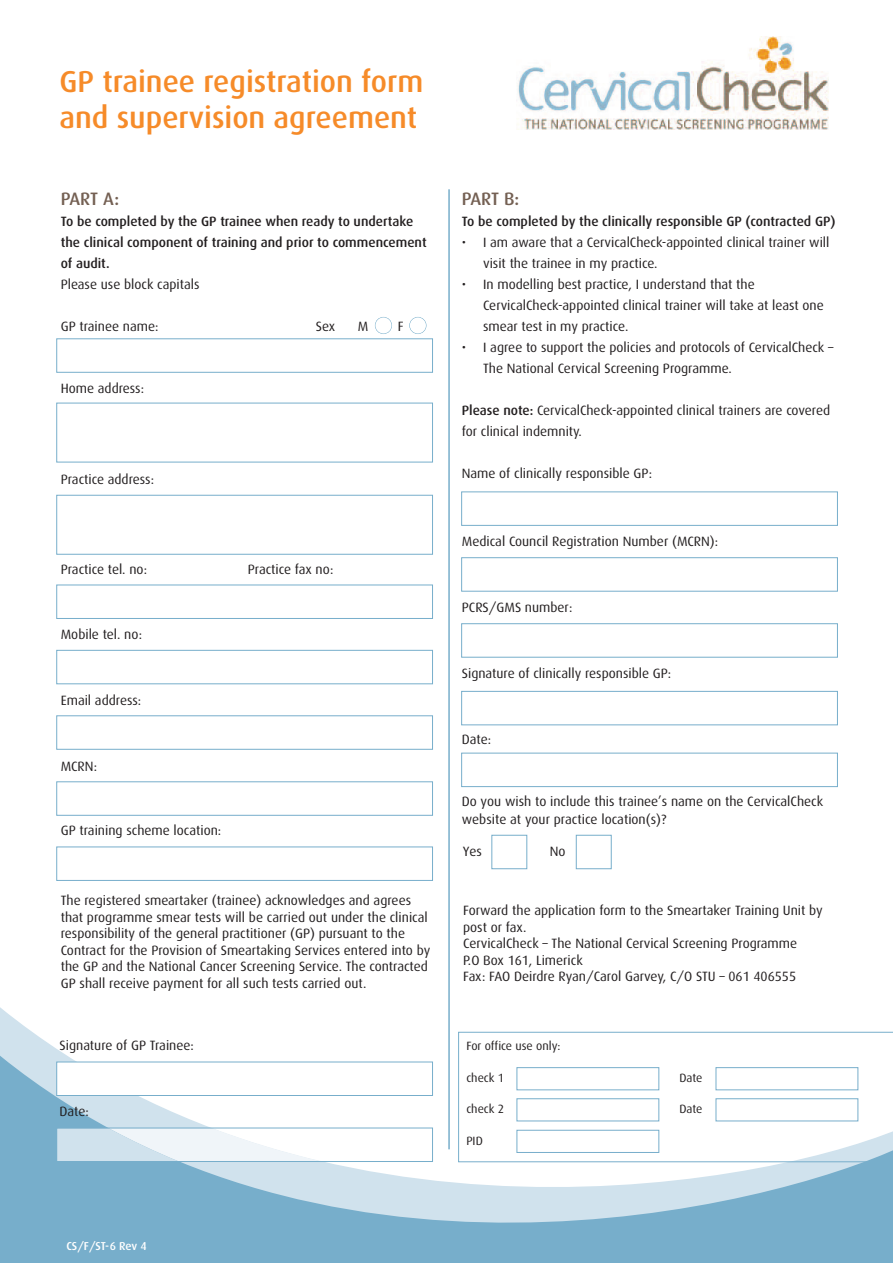
<style>
.page{position:relative;width:893px;height:1263px;background:#fff}
.page>*{position:absolute;margin:0;border:0;box-sizing:border-box;transform-origin:0 0}
.t1{font:500 30.3px/36.3px "Dax";color:#f68b29}
.t2{font:500 18px "Dax";letter-spacing:-.015em;color:#746053}
.t3{font:13.5px/16.5px "Dax";color:#231f20}
.t4{font:500 13.5px/21px "Dax";color:#231f20}
.t5{font:12px "Dax";color:#231f20}
.t6{font:500 11.55px "Dax";letter-spacing:-.015em;color:#fff}
.s1{font-weight:500}
</style>
<div class="page">
<div style="left:56px;top:781px;width:377px;height:34px;border:1px solid #77aecb"></div>
<div style="left:56px;top:847px;width:377px;height:34px;border:1px solid #77aecb"></div>
<div style="left:56px;top:715px;width:377px;height:34px;border:1px solid #77aecb"></div>
<svg style="left:0;top:1007px;width:893px;height:36px"></svg>
<svg style="left:0;top:1043px;width:893px;height:220px;fill:#77aecb"></svg>
<img style="left:518px;top:37px;width:311px;height:92px">
<hr style="left:448px;top:189px;width:2px;height:960px;background:#77aecb">
<div style="left:461px;top:492px;width:377px;height:34px;border:1px solid #77aecb"></div>
<div style="left:461px;top:623px;width:377px;height:34px;border:1px solid #77aecb"></div>
<div style="left:461px;top:691px;width:377px;height:34px;border:1px solid #77aecb"></div>
<div style="left:461px;top:753px;width:377px;height:34px;border:1px solid #77aecb"></div>
<div style="left:461px;top:557px;width:377px;height:34px;border:1px solid #77aecb"></div>
<div style="left:56px;top:338px;width:377px;height:35px;border:1px solid #77aecb"></div>
<div style="left:56px;top:495px;width:377px;height:59px;border:1px solid #77aecb"></div>
<div style="left:56px;top:585px;width:377px;height:34px;border:1px solid #77aecb"></div>
<div style="left:56px;top:650px;width:377px;height:34px;border:1px solid #77aecb"></div>
<div style="left:56px;top:403px;width:377px;height:59px;border:1px solid #77aecb"></div>
<div style="left:576px;top:835px;width:35px;height:34px;border:1px solid #77aecb"></div>
<div style="left:492px;top:835px;width:35px;height:34px;border:1px solid #77aecb"></div>
<svg style="left:458px;top:1032px;width:435px;height:130px"></svg>
<div style="left:375px;top:317px;width:17px;height:17px;border:1px solid #77aecb;border-radius:50%"></div>
<div style="left:409px;top:317px;width:17px;height:17px;border:1px solid #77aecb;border-radius:50%"></div>
<svg style="left:58px;top:1130px;width:373px;height:30px"></svg>
<div style="left:56px;top:1128px;width:377px;height:34px;border:1px solid #77aecb"></div>
<div style="left:57px;top:1062px;width:375px;height:33px;background:#fff"></div>
<div style="left:56px;top:1062px;width:377px;height:34px;border:1px solid #77aecb"></div>
<h1 class="t1" style="left:60px;top:64px;width:365px">GP trainee registration form and supervision agreement</h1>
<h2 class="t2" style="left:61px;top:189px;width:60px">PART A:</h2>
<p class="t4" style="left:61px;top:211px;width:367px">To be completed by the GP trainee when ready to undertake the clinical component of training and prior to commencement of audit.</p>
<p class="t3" style="left:61px;top:276px;width:140px">Please use block capitals</p>
<p class="t3" style="left:61px;top:318px;width:99px">GP trainee name:</p>
<p class="t3" style="left:316px;top:318px;width:21px">Sex</p>
<p class="t3" style="left:358px;top:318px;width:12px">M</p>
<p class="t3" style="left:398px;top:318px;width:7px">F</p>
<p class="t3" style="left:61px;top:380px;width:85px">Home address:</p>
<p class="t3" style="left:61px;top:471px;width:95px">Practice address:</p>
<p class="t3" style="left:61px;top:561px;width:88px">Practice tel. no:</p>
<p class="t3" style="left:248px;top:561px;width:87px">Practice fax no:</p>
<p class="t3" style="left:61px;top:626px;width:83px">Mobile tel. no:</p>
<p class="t3" style="left:61px;top:692px;width:82px">Email address:</p>
<p class="t3" style="left:61px;top:758px;width:38px">MCRN:</p>
<p class="t3" style="left:61px;top:822px;width:162px">GP training scheme location:</p>
<h2 class="t2" style="left:462px;top:189px;width:59px">PART B:</h2>
<p class="t4" style="left:462px;top:211px;width:375px">To be completed by the clinically responsible GP (contracted GP)</p>
<p class="t3" style="left:483px;top:232px;width:348px;line-height:21px;text-indent:-21px">• I am aware that a CervicalCheck-appointed clinical trainer will visit the trainee in my practice.</p>
<p class="t3" style="left:483px;top:274px;width:342px;line-height:21px;text-indent:-21px">• In modelling best practice, I understand that the<br>CervicalCheck-appointed clinical trainer will take at least one smear test in my practice.</p>
<p class="t3" style="left:483px;top:337px;width:352px;line-height:21px;text-indent:-21px">• I agree to support the policies and protocols of CervicalCheck –<br>The National Cervical Screening Programme.</p>
<p class="t3" style="left:462px;top:400px;width:370px;line-height:21px"><span class="s1">Please note:</span> CervicalCheck-appointed clinical trainers are covered for clinical indemnity.</p>
<p class="t3" style="left:462px;top:465px;width:192px">Name of clinically responsible GP:</p>
<p class="t3" style="left:462px;top:533px;width:258px">Medical Council Registration Number (MCRN):</p>
<p class="t3" style="left:462px;top:599px;width:112px">PCRS/GMS number:</p>
<p class="t3" style="left:462px;top:665px;width:211px">Signature of clinically responsible GP:</p>
<p class="t3" style="left:462px;top:731px;width:31px">Date:</p>
<p class="t3" style="left:462px;top:792px;width:363px;line-height:18px">Do you wish to include this trainee’s name on the CervicalCheck website at your practice location(s)?</p>
<p class="t3" style="left:463px;top:843px;width:21px">Yes</p>
<p class="t3" style="left:550px;top:843px;width:17px">No</p>
<p class="t3" style="left:61px;top:892px;width:371px">The registered smeartaker (trainee) acknowledges and agrees that programme smear tests will be carried out under the clinical responsibility of the general practitioner (GP) pursuant to the Contract for the Provision of Smeartaking Services entered into by the GP and the National Cancer Screening Service. The contracted GP shall receive payment for all such tests carried out.</p>
<p class="t3" style="left:463px;top:902px;width:361px">Forward the application form to the Smeartaker Training Unit by post or fax.<br>CervicalCheck – The National Cervical Screening Programme<br>P.O Box 161, Limerick<br>Fax: FAO Deirdre Ryan/Carol Garvey, C/O STU – 061 406555</p>
<p class="t3" style="left:60px;top:1037px;width:136px">Signature of GP Trainee:</p>
<p class="t3" style="left:60px;top:1103px;width:31px">Date:</p>
<p class="t6" style="left:66px;top:1240px;width:82px">CS/F/ST-6 Rev 4</p>
<p class="t5" style="left:466px;top:1040px;width:96px">For office use only:</p>
<p class="t5" style="left:466px;top:1071px;width:39px">check 1</p>
<p class="t5" style="left:679px;top:1071px;width:25px">Date</p>
<p class="t5" style="left:466px;top:1103px;width:39px">check 2</p>
<p class="t5" style="left:679px;top:1103px;width:25px">Date</p>
<p class="t5" style="left:466px;top:1134px;width:18px">PID</p>
</div>
